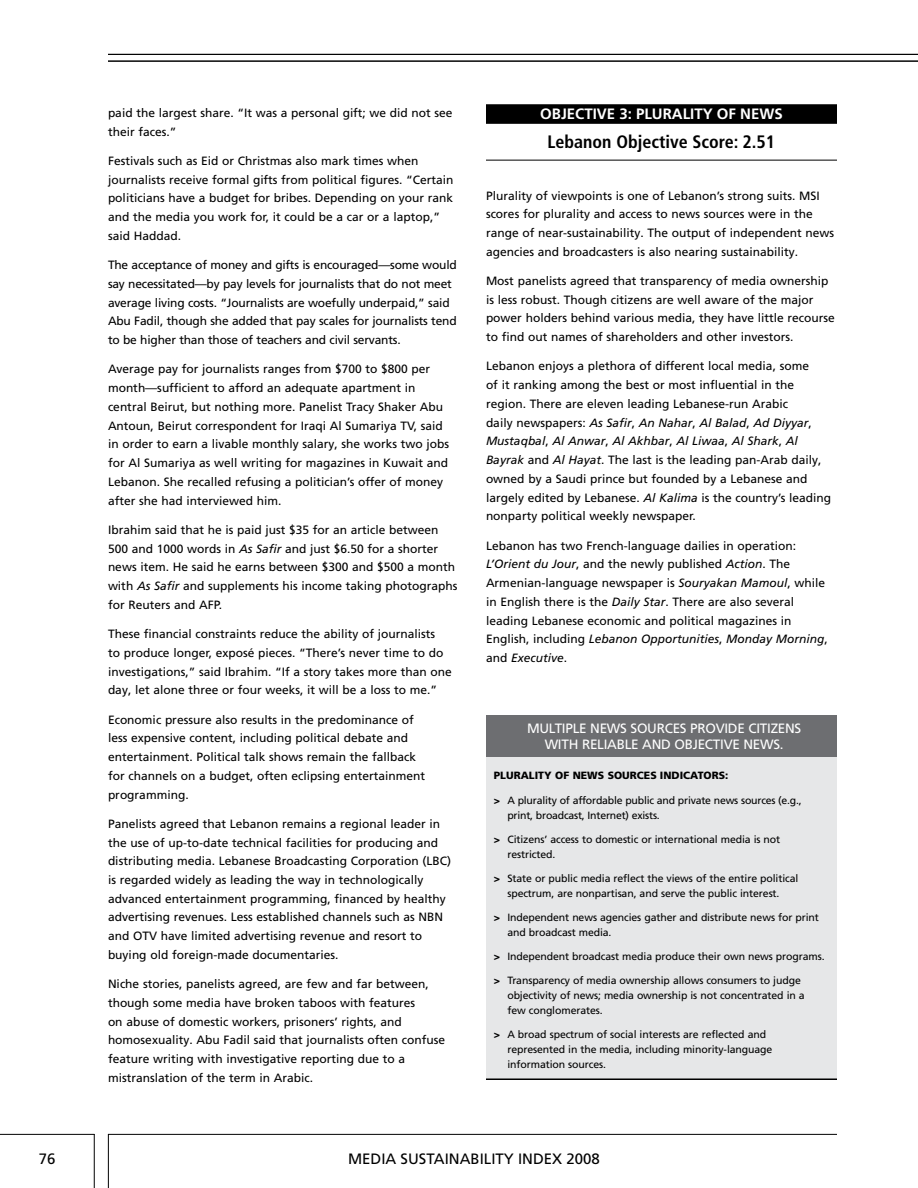
<style>
.page{position:relative;width:918px;height:1188px;background:#fff}
.page>*{position:absolute;margin:0;border:0;box-sizing:border-box;transform-origin:0 0}
.t1{font:700 condensed 18px "Frutiger";color:#000}
.t2{font:15px "Frutiger LT Pro";color:#000}
.t3{font:700 15px "Frutiger LT Pro";color:#fff}
.t4{font:13.5px "Frutiger LT Pro";letter-spacing:-.02em;color:#fff}
.t5{font:12px/18.8px "Frutiger LT Pro";color:#000}
.t6{font:10.5px/15px "Frutiger LT Pro";letter-spacing:-.01em;color:#000}
.t7{font:900 10.5px "Frutiger";color:#000}
.s1{font-style:italic}
.s2{font-family:"Frutiger";font-weight:900}
</style>
<div class="page">
<hr style="left:108px;top:1134px;width:729px;height:1px;background:#000">
<hr style="left:0;top:1134px;width:94px;height:1px;background:#000">
<hr style="left:94px;top:1134px;width:1px;height:54px;background:#000">
<hr style="left:108px;top:1134px;width:1px;height:54px;background:#000">
<hr style="left:108px;top:61px;width:810px;height:1px;background:#000">
<hr style="left:108px;top:54px;width:810px;height:1px;background:#000">
<div style="left:486px;top:104px;width:351px;height:15px;background:#000"></div>
<div style="left:486px;top:119px;width:351px;height:5px;background:#000"></div>
<hr style="left:486px;top:160px;width:351px;height:1px;background:#000">
<div style="left:486px;top:749px;width:351px;height:330px;background:#e6e7e8"></div>
<div style="left:486px;top:715px;width:351px;height:42px;background:#6d6e71"></div>
<hr style="left:486px;top:1078px;width:351px;height:2px;background:#000">
<p class="t5" style="left:108px;top:103px;width:346px">paid the largest share. “It was a personal gift; we did not see their faces.”</p>
<p class="t5" style="left:108px;top:151px;width:347px">Festivals such as Eid or Christmas also mark times when journalists receive formal gifts from political figures. “Certain politicians have a budget for bribes. Depending on your rank and the media you work for, it could be a car or a laptop,” said Haddad.</p>
<p class="t5" style="left:108px;top:256px;width:350px">The acceptance of money and gifts is encouraged—some would say necessitated—by pay levels for journalists that do not meet average living costs. “Journalists are woefully underpaid,” said Abu Fadil, though she added that pay scales for journalists tend to be higher than those of teachers and civil servants.</p>
<p class="t5" style="left:108px;top:360px;width:343px">Average pay for journalists ranges from $700 to $800 per month—sufficient to afford an adequate apartment in central Beirut, but nothing more. Panelist Tracy Shaker Abu Antoun, Beirut correspondent for Iraqi Al Sumariya TV, said in order to earn a livable monthly salary, she works two jobs for Al Sumariya as well writing for magazines in Kuwait and Lebanon. She recalled refusing a politician’s offer of money after she had interviewed him.</p>
<p class="t5" style="left:108px;top:520px;width:351px">Ibrahim said that he is paid just $35 for an article between 500 and 1000 words in <span class="s1">As Safir</span> and just $6.50 for a shorter news item. He said he earns between $300 and $500 a month with <span class="s1">As Safir</span> and supplements his income taking photographs for Reuters and AFP.</p>
<p class="t5" style="left:108px;top:625px;width:345px">These financial constraints reduce the ability of journalists<br>to produce longer, exposé pieces. “There’s never time to do investigations,” said Ibrahim. “If a story takes more than one day, let alone three or four weeks, it will be a loss to me.”</p>
<p class="t5" style="left:108px;top:710px;width:319px">Economic pressure also results in the predominance of less expensive content, including political debate and entertainment. Political talk shows remain the fallback for channels on a budget, often eclipsing entertainment programming.</p>
<p class="t5" style="left:108px;top:814px;width:345px">Panelists agreed that Lebanon remains a regional leader in the use of up-to-date technical facilities for producing and distributing media. Lebanese Broadcasting Corporation (LBC) is regarded widely as leading the way in technologically advanced entertainment programming, financed by healthy advertising revenues. Less established channels such as NBN and OTV have limited advertising revenue and resort to buying old foreign-made documentaries.</p>
<p class="t5" style="left:108px;top:975px;width:339px">Niche stories, panelists agreed, are few and far between, though some media have broken taboos with features<br>on abuse of domestic workers, prisoners’ rights, and homosexuality. Abu Fadil said that journalists often confuse feature writing with investigative reporting due to a mistranslation of the term in Arabic.</p>
<p class="t3" style="left:540px;top:105px;width:21px">OBJECTIVE</p>
<p class="t3" style="left:619px;top:105px;width:35px">3: PLURALITY</p>
<p class="t3" style="left:717px;top:105px;width:66px">OF NEWS</p>
<h1 class="t1" style="left:548px;top:131px;width:229px">Lebanon Objective Score: 2.51</h1>
<p class="t5" style="left:486px;top:186px;width:350px">Plurality of viewpoints is one of Lebanon’s strong suits. MSI scores for plurality and access to news sources were in the range of near-sustainability. The output of independent news agencies and broadcasters is also nearing sustainability.</p>
<p class="t5" style="left:486px;top:272px;width:350px">Most panelists agreed that transparency of media ownership is less robust. Though citizens are well aware of the major power holders behind various media, they have little recourse to find out names of shareholders and other investors.</p>
<p class="t5" style="left:486px;top:357px;width:347px">Lebanon enjoys a plethora of different local media, some<br>of it ranking among the best or most influential in the region. There are eleven leading Lebanese-run Arabic<br>daily newspapers: <span class="s1">As Safir</span>, <span class="s1">An Nahar</span>, <span class="s1">Al Balad</span>, <span class="s1">Ad Diyyar</span>, <span class="s1">Mustaqbal</span>, <span class="s1">Al Anwar</span>, <span class="s1">Al Akhbar</span>, <span class="s1">Al Liwaa</span>, <span class="s1">Al Shark</span>, <span class="s1">Al Bayrak</span> and <span class="s1">Al Hayat</span>. The last is the leading pan-Arab daily, owned by a Saudi prince but founded by a Lebanese and largely edited by Lebanese. <span class="s1">Al Kalima</span> is the country’s leading nonparty political weekly newspaper.</p>
<p class="t5" style="left:486px;top:536px;width:343px">Lebanon has two French-language dailies in operation:<br><span class="s1">L’Orient du Jour</span>, and the newly published <span class="s1">Action</span>. The Armenian-language newspaper is <span class="s1">Souryakan Mamoul</span>, while in English there is the <span class="s1">Daily Star</span>. There are also several leading Lebanese economic and political magazines in English, including <span class="s1">Lebanon Opportunities</span>, <span class="s1">Monday Morning</span>, and <span class="s1">Executive</span>.</p>
<p class="t4" style="left:527px;top:720px;width:20px">Multiple</p>
<p class="t4" style="left:590px;top:720px;width:10px">news</p>
<p class="t4" style="left:631px;top:720px;width:9px">sources</p>
<p class="t4" style="left:690px;top:720px;width:9px">pro</p>
<p class="t4" style="left:716px;top:720px;width:16px">vide</p>
<p class="t4" style="left:748px;top:720px;width:7px">citi</p>
<p class="t4" style="left:771px;top:720px;width:16px">zens</p>
<p class="t4" style="left:545px;top:737px;width:46px">wit h reliable</p>
<p class="t4" style="left:642px;top:737px;width:11px">and</p>
<p class="t4" style="left:675px;top:737px;width:8px">objecti</p>
<p class="t4" style="left:724px;top:737px;width:30px">ve news</p>
<p class="t4" style="left:780px;top:737px;width:5px">.</p>
<p class="t7" style="left:494px;top:769px;width:236px">PLURALITY OF NEWS SOURCES INDICATORS:</p>
<p class="t6" style="left:507px;top:793px;width:296px;text-indent:-14px"><span class="s2">&gt;</span> A plurality of affordable public and private news sources (e.g., print, broadcast, Internet) exists.</p>
<p class="t6" style="left:507px;top:832px;width:274px;text-indent:-14px"><span class="s2">&gt;</span> Citizens’ access to domestic or international media is not restricted.</p>
<p class="t6" style="left:494px;top:871px;width:306px;text-align:center"><span class="s2">&gt;</span> State or public media reflect the views of the entire political spectrum, are nonpartisan, and serve the public interest.</p>
<p class="t6" style="left:507px;top:910px;width:313px;text-indent:-14px"><span class="s2">&gt;</span> Independent news agencies gather and distribute news for print and broadcast media.</p>
<p class="t6" style="left:494px;top:949px;width:332px"><span class="s2">&gt;</span> Independent broadcast media produce their own news programs.</p>
<p class="t6" style="left:507px;top:973px;width:299px;text-indent:-14px"><span class="s2">&gt;</span> Transparency of media ownership allows consumers to judge objectivity of news; media ownership is not concentrated in a few conglomerates.</p>
<p class="t6" style="left:507px;top:1027px;width:266px;text-indent:-14px"><span class="s2">&gt;</span> A broad spectrum of social interests are reflected and represented in the media, including minority-language information sources.</p>
<p class="t2" style="left:39px;top:1150px;width:18px">76</p>
<p class="t2" style="left:348px;top:1150px;width:253px">MEDIA SUSTAINABILITY INDEX 2008</p>
</div>
